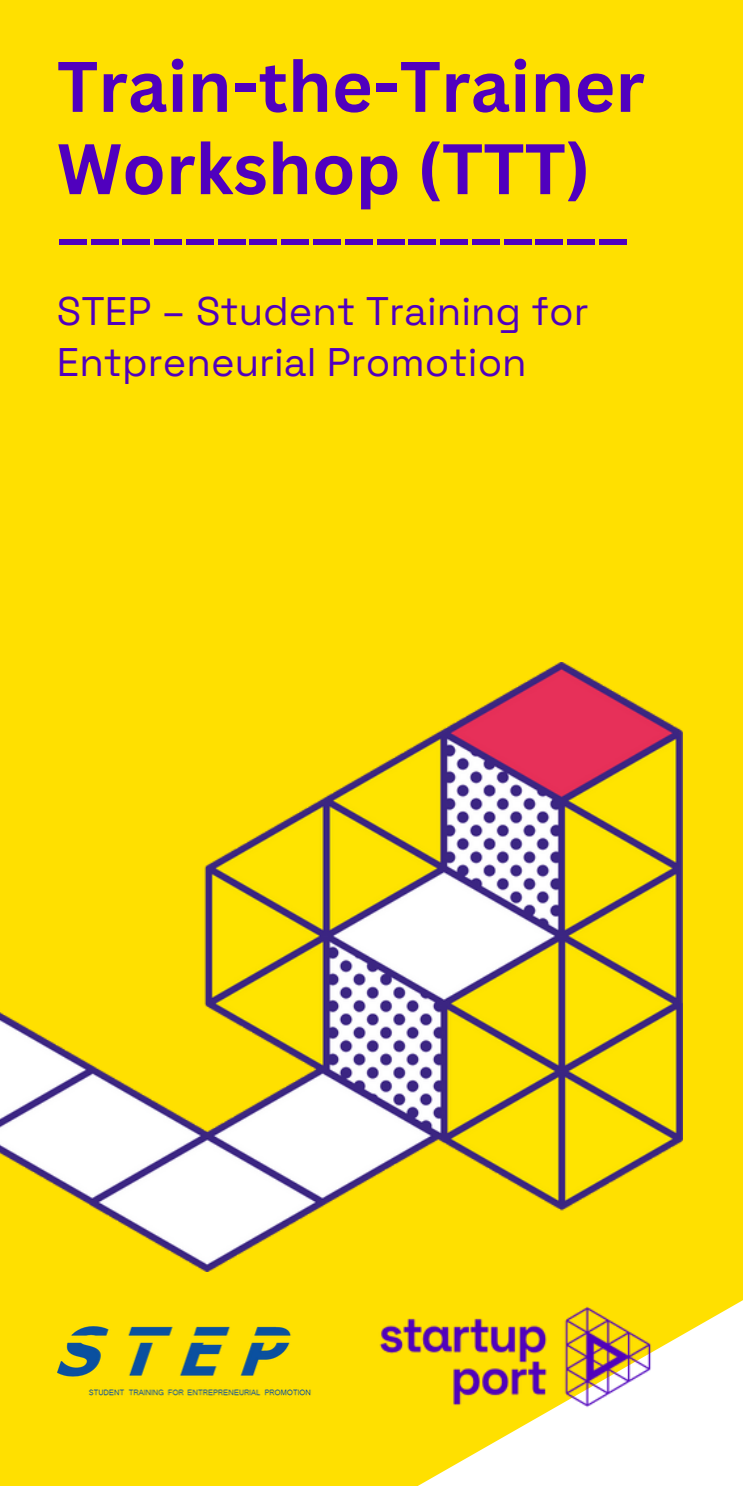
<style>
.page{position:relative;width:743px;height:1489px;background:#fff}
.page>*{position:absolute;margin:0;border:0;box-sizing:border-box;transform-origin:0 0}
.t1{font:700 69.75px/82.2px "Canva Sans";color:#5000be}
.t2{font:700 54.75px "Canva Sans";color:#5000be}
.t3{font:40px/50.5px "Space Grotesk";color:#5000be}
</style>
<div class="page">
<div style="left:0;top:0;width:742px;height:1485px;background:#ffe000"></div>
<svg style="left:419px;top:1300px;width:323px;height:185px;fill:#fff"></svg>
<img style="left:57px;top:1326px;width:254px;height:70px">
<img style="left:0;top:662px;width:683px;height:610px">
<img style="left:379px;top:1300px;width:283px;height:130px">
<h1 class="t1" style="left:57px;top:44px;width:589px">Train-the-Trainer<br>Workshop (TTT)</h1>
<h2 class="t2" style="left:57px;top:203px;width:573px">––––––––––––––––––</h2>
<p class="t3" style="left:57px;top:286px;width:533px">STEP – Student Training for<br>Entpreneurial Promotion</p>
</div>
